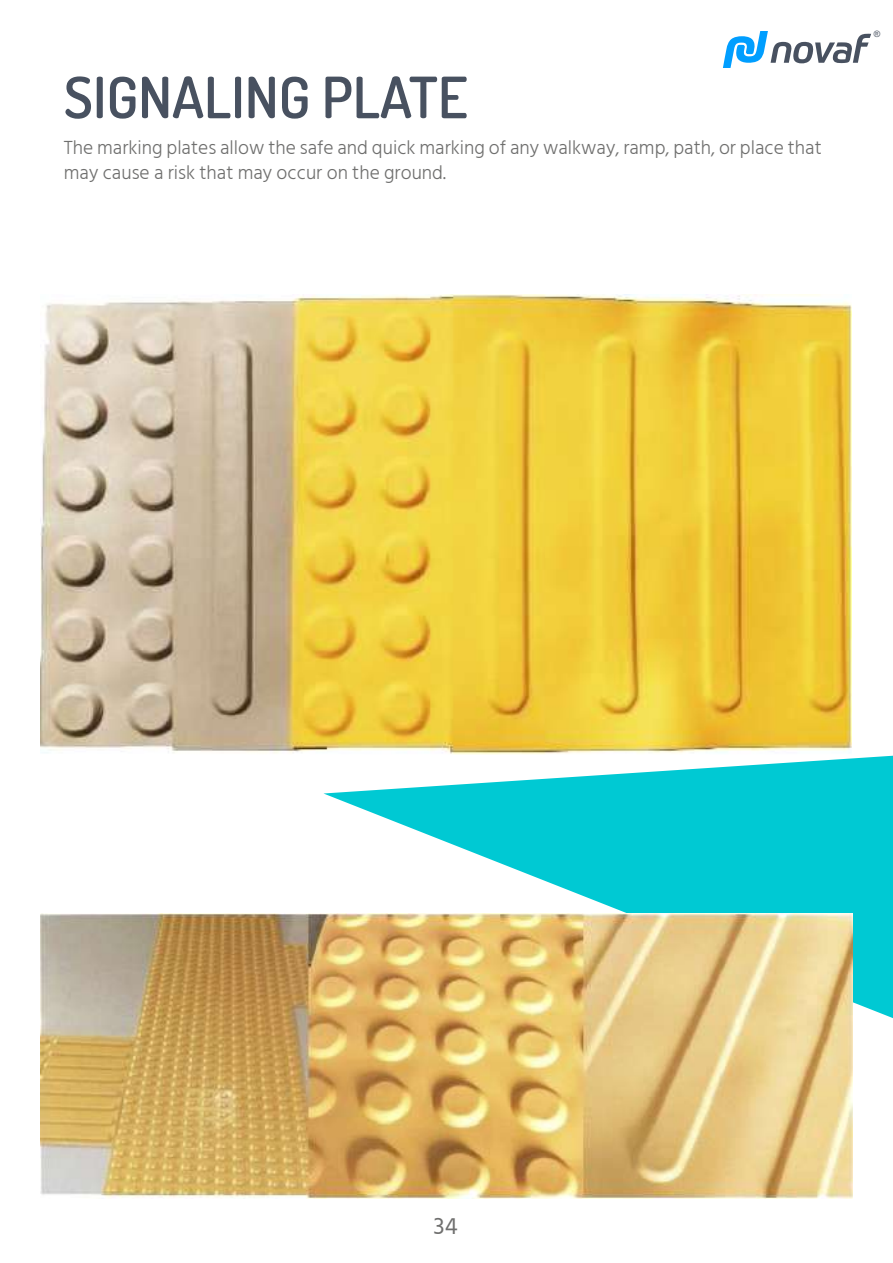
<style>
.page{position:relative;width:893px;height:1263px;background:#fff}
.page>*{position:absolute;margin:0;border:0;box-sizing:border-box;transform-origin:0 0}
.t1{font:600 57px "Dosis";color:#485160}
.t2{font:24px "Hind Siliguri";color:#6f6f6e}
.t3{font:300 19.5px/25.5px "Hind Siliguri";color:#6f6f6e}
.t4{font:8.7px "Arial";color:#485160}
</style>
<div class="page">
<svg style="left:323px;top:756px;width:570px;height:262px;fill:#00c9d3"></svg>
<svg style="left:723px;top:31px;width:148px;height:37px"></svg>
<img style="left:41px;top:294px;width:810px;height:460px">
<img style="left:41px;top:913px;width:811px;height:286px">
<h1 class="t1" style="left:64px;top:60px;width:405px">SIGNALING PLATE</h1>
<p class="t3" style="left:64px;top:134px;width:759px">The marking plates allow the safe and quick marking of any walkway, ramp, path, or place that may cause a risk that may occur on the ground.</p>
<p class="t4" style="left:874px;top:28px;width:8px">®</p>
<p class="t2" style="left:433px;top:1209px;width:26px">34</p>
</div>
